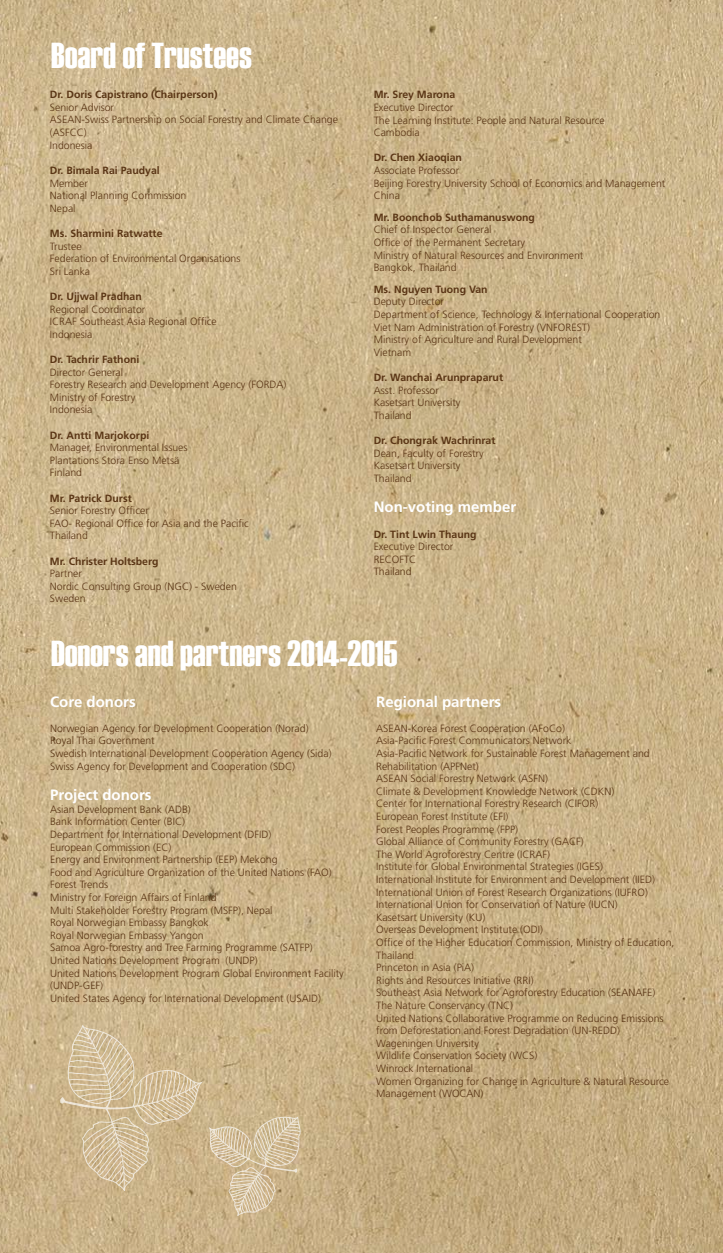
<style>
.page{position:relative;width:723px;height:1253px;background:#fff}
.page>*{position:absolute;margin:0;border:0;box-sizing:border-box;transform-origin:0 0}
.t1{font:36px "Haettenschweiler";color:#fff}
.t2{font:700 15px "Frutiger";color:#fff}
.t3{font:300 10.5px/12.6px "Frutiger";color:#5a3515}
.t4{font:700 10.5px "Frutiger";color:#5a3515}
</style>
<div class="page">
<img style="left:120px;top:0;width:603px;height:1253px">
<img style="left:0;top:0;width:120px;height:1253px">
<svg style="left:60px;top:1024px;width:242px;height:194px;background:#ceb891"></svg>
<h1 class="t1" style="left:51px;top:35px;width:202px">Board of Trustees</h1>
<p class="t4" style="left:50px;top:88px;width:169px">Dr. Doris Capistrano (Chairperson)</p>
<p class="t3" style="left:50px;top:101px;width:290px">Senior Advisor<br>ASEAN-Swiss Partnership on Social Forestry and Climate Change (ASFCC)<br>Indonesia</p>
<p class="t4" style="left:50px;top:164px;width:111px">Dr. Bimala Rai Paudyal</p>
<p class="t3" style="left:50px;top:177px;width:138px">Member<br>National Planning Commission<br>Nepal</p>
<p class="t4" style="left:50px;top:227px;width:114px">Ms. Sharmini Ratwatte</p>
<p class="t3" style="left:50px;top:240px;width:192px">Trustee<br>Federation of Environmental Organisations<br>Sri Lanka</p>
<p class="t4" style="left:50px;top:290px;width:93px">Dr. Ujjwal Pradhan</p>
<p class="t3" style="left:50px;top:303px;width:168px">Regional Coordinator<br>ICRAF Southeast Asia Regional Office<br>Indonesia</p>
<p class="t4" style="left:50px;top:353px;width:91px">Dr. Tachrir Fathoni</p>
<p class="t3" style="left:50px;top:366px;width:238px">Director General<br>Forestry Research and Development Agency (FORDA)<br>Ministry of Forestry<br>Indonesia</p>
<p class="t4" style="left:50px;top:429px;width:101px">Dr. Antti Marjokorpi</p>
<p class="t3" style="left:50px;top:441px;width:139px">Manager, Environmental Issues<br>Plantations Stora Enso Metsä<br>Finland</p>
<p class="t4" style="left:50px;top:492px;width:83px">Mr. Patrick Durst</p>
<p class="t3" style="left:50px;top:504px;width:200px">Senior Forestry Officer<br>FAO- Regional Office for Asia and the Pacific<br>Thailand</p>
<p class="t4" style="left:50px;top:555px;width:110px">Mr. Christer Holtsberg</p>
<p class="t3" style="left:50px;top:567px;width:188px">Partner<br>Nordic Consulting Group (NGC) - Sweden<br>Sweden</p>
<p class="t4" style="left:374px;top:89px;width:83px">Mr. Srey Marona</p>
<p class="t3" style="left:374px;top:101px;width:233px">Executive Director<br>The Learning Institute: People and Natural Resource<br>Cambodia</p>
<p class="t4" style="left:374px;top:152px;width:90px">Dr. Chen Xiaoqian</p>
<p class="t3" style="left:374px;top:164px;width:293px">Associate Professor<br>Beijing Forestry University School of Economics and Management<br>China</p>
<p class="t4" style="left:374px;top:211px;width:163px">Mr. Boonchob Suthamanuswong</p>
<p class="t3" style="left:374px;top:223px;width:211px">Chief of Inspector General<br>Office of the Permanent Secretary<br>Ministry of Natural Resources and Environment<br>Bangkok, Thailand</p>
<p class="t4" style="left:374px;top:283px;width:115px">Ms. Nguyen Tuong Van</p>
<p class="t3" style="left:374px;top:295px;width:288px">Deputy Director<br>Department of Science, Technology &amp; International Cooperation Viet Nam Administration of Forestry (VNFOREST)<br>Ministry of Agriculture and Rural Development<br>Vietnam</p>
<p class="t4" style="left:374px;top:371px;width:131px">Dr. Wanchai Arunpraparut</p>
<p class="t3" style="left:374px;top:384px;width:88px">Asst. Professor<br>Kasetsart University<br>Thailand</p>
<p class="t4" style="left:374px;top:434px;width:123px">Dr. Chongrak Wachrinrat</p>
<p class="t3" style="left:374px;top:447px;width:112px">Dean, Faculty of Forestry<br>Kasetsart University<br>Thailand</p>
<h2 class="t2" style="left:374px;top:498px;width:144px">Non-voting member</h2>
<p class="t4" style="left:374px;top:528px;width:104px">Dr. Tint Lwin Thaung</p>
<p class="t3" style="left:374px;top:540px;width:81px">Executive Director<br>RECOFTC<br>Thailand</p>
<h1 class="t1" style="left:51px;top:632px;width:348px">Donors and partners 2014-2015</h1>
<h2 class="t2" style="left:50px;top:692px;width:87px">Core donors</h2>
<p class="t3" style="left:50px;top:722px;width:283px">Norwegian Agency for Development Cooperation (Norad)<br>Royal Thai Government<br>Swedish International Development Cooperation Agency (Sida)<br>Swiss Agency for Development and Cooperation (SDC)</p>
<h2 class="t2" style="left:50px;top:786px;width:103px">Project donors</h2>
<p class="t3" style="left:50px;top:803px;width:295px">Asian Development Bank (ADB)<br>Bank Information Center (BIC)<br>Department for International Development (DFID)<br>European Commission (EC)<br>Energy and Environment Partnership (EEP) Mekong<br>Food and Agriculture Organization of the United Nations (FAO)<br>Forest Trends<br>Ministry for Foreign Affairs of Finland<br>Multi Stakeholder Forestry Program (MSFP), Nepal<br>Royal Norwegian Embassy Bangkok<br>Royal Norwegian Embassy Yangon<br>Samoa Agro-forestry and Tree Farming Programme (SATFP)<br>United Nations Development Program (UNDP)<br>United Nations Development Program Global Environment Facility (UNDP-GEF)<br>United States Agency for International Development (USAID)</p>
<h2 class="t2" style="left:376px;top:692px;width:127px">Regional partners</h2>
<p class="t3" style="left:376px;top:722px;width:300px">ASEAN-Korea Forest Cooperation (AFoCo)<br>Asia-Pacific Forest Communicators Network<br>Asia-Pacific Network for Sustainable Forest Management and Rehabilitation (APFNet)<br>ASEAN Social Forestry Network (ASFN)<br>Climate &amp; Development Knowledge Network (CDKN)<br>Center for International Forestry Research (CIFOR)<br>European Forest Institute (EFI)<br>Forest Peoples Programme (FPP)<br>Global Alliance of Community Forestry (GACF)<br>The World Agroforestry Centre (ICRAF)<br>Institute for Global Environmental Strategies (IGES)<br>International Institute for Environment and Development (IIED)<br>International Union of Forest Research Organizations (IUFRO)<br>International Union for Conservation of Nature (IUCN)<br>Kasetsart University (KU)<br>Overseas Development Institute (ODI)<br>Office of the Higher Education Commission, Ministry of Education, Thailand<br>Princeton in Asia (PiA)<br>Rights and Resources Initiative (RRI)<br>Southeast Asia Network for Agroforestry Education (SEANAFE)<br>The Nature Conservancy (TNC)<br>United Nations Collaborative Programme on Reducing Emissions from Deforestation and Forest Degradation (UN-REDD)<br>Wageningen University<br>Wildlife Conservation Society (WCS)<br>Winrock International<br>Women Organizing for Change in Agriculture &amp; Natural Resource Management (WOCAN)</p>
</div>
